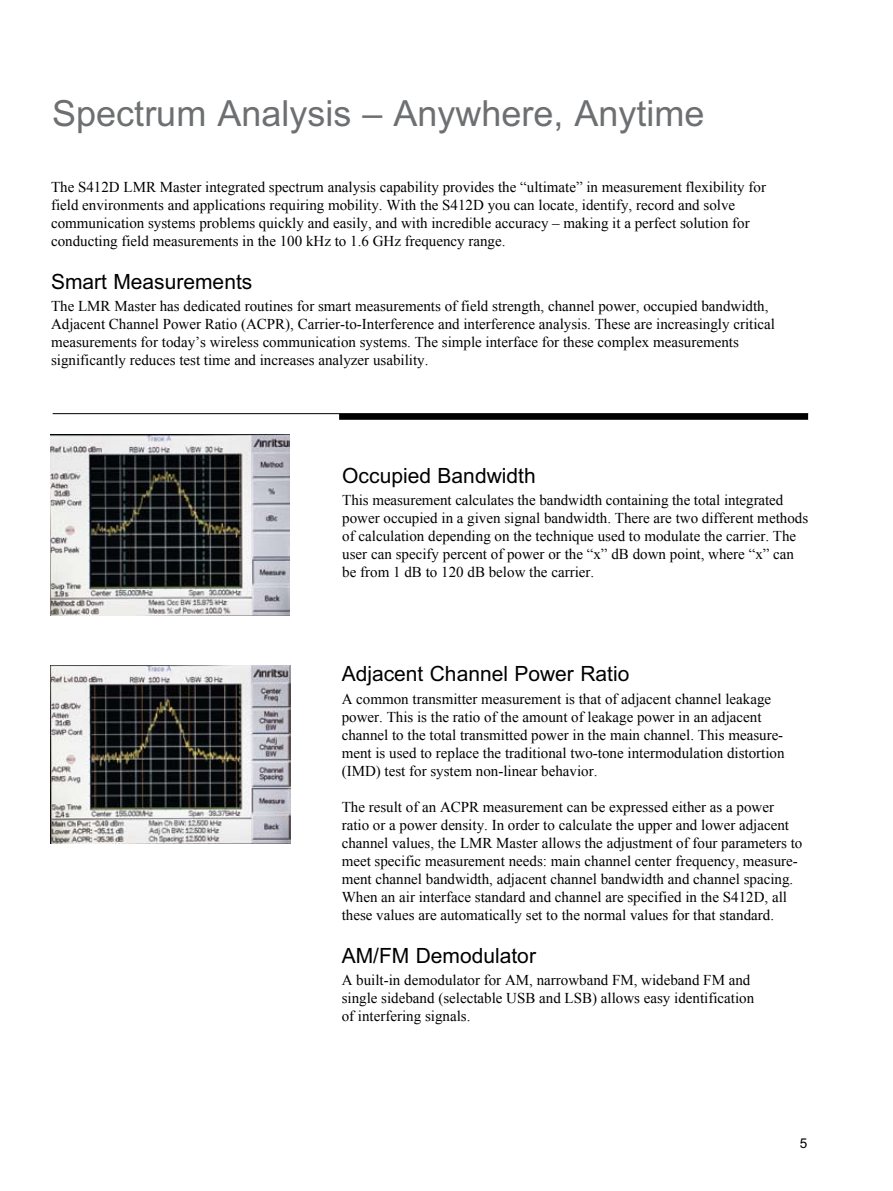
<style>
.page{position:relative;width:893px;height:1191px;background:#fff}
.page>*{position:absolute;margin:0;border:0;box-sizing:border-box;transform-origin:0 0}
.t1{font:36px "Arial";color:#6d6f71}
.t2{font:21px "Arial";color:#000}
.t3{font:15px/18px "Times New Roman";color:#000}
.t4{font:13.5px "Arial";color:#000}
</style>
<div class="page">
<hr style="left:53px;top:413px;width:755px;height:1px;background:#000">
<div style="left:339px;top:414px;width:469px;height:6px;background:#000"></div>
<img style="left:50px;top:435px;width:240px;height:180px">
<img style="left:51px;top:665px;width:240px;height:179px">
<h1 class="t1" style="left:52px;top:93px;width:654px">Spectrum Analysis – Anywhere, Anytime</h1>
<p class="t3" style="left:51px;top:178px;width:716px">The S412D LMR Master integrated spectrum analysis capability provides the “ultimate” in measurement flexibility for field environments and applications requiring mobility. With the S412D you can locate, identify, record and solve communication systems problems quickly and easily, and with incredible accuracy – making it a perfect solution for conducting field measurements in the 100 kHz to 1.6 GHz frequency range.</p>
<h2 class="t2" style="left:51px;top:270px;width:203px">Smart Measurements</h2>
<p class="t3" style="left:51px;top:297px;width:725px">The LMR Master has dedicated routines for smart measurements of field strength, channel power, occupied bandwidth, Adjacent Channel Power Ratio (ACPR), Carrier-to-Interference and interference analysis. These are increasingly critical measurements for today’s wireless communication systems. The simple interface for these complex measurements significantly reduces test time and increases analyzer usability.</p>
<h2 class="t2" style="left:342px;top:464px;width:195px">Occupied Bandwidth</h2>
<p class="t3" style="left:342px;top:491px;width:467px">This measurement calculates the bandwidth containing the total integrated power occupied in a given signal bandwidth. There are two different methods of calculation depending on the technique used to modulate the carrier. The user can specify percent of power or the “x” dB down point, where “x” can be from 1 dB to 120 dB below the carrier.</p>
<h2 class="t2" style="left:342px;top:662px;width:289px">Adjacent Channel Power Ratio</h2>
<p class="t3" style="left:342px;top:689px;width:444px">A common transmitter measurement is that of adjacent channel leakage power. This is the ratio of the amount of leakage power in an adjacent channel to the total transmitted power in the main channel. This measure&shy;ment is used to replace the traditional two-tone intermodulation distortion (IMD) test for system non-linear behavior.</p>
<p class="t3" style="left:342px;top:797px;width:462px">The result of an ACPR measurement can be expressed either as a power ratio or a power density. In order to calculate the upper and lower adjacent channel values, the LMR Master allows the adjustment of four parameters to meet specific measurement needs: main channel center frequency, measure&shy;ment channel bandwidth, adjacent channel bandwidth and channel spacing.<br>When an air interface standard and channel are specified in the S412D, all these values are automatically set to the normal values for that standard.</p>
<h2 class="t2" style="left:342px;top:944px;width:196px">AM/FM Demodulator</h2>
<p class="t3" style="left:342px;top:971px;width:414px">A built-in demodulator for AM, narrowband FM, wideband FM and single sideband (selectable USB and LSB) allows easy identification of interfering signals.</p>
<p class="t4" style="left:800px;top:1136px;width:9px">5</p>
</div>
